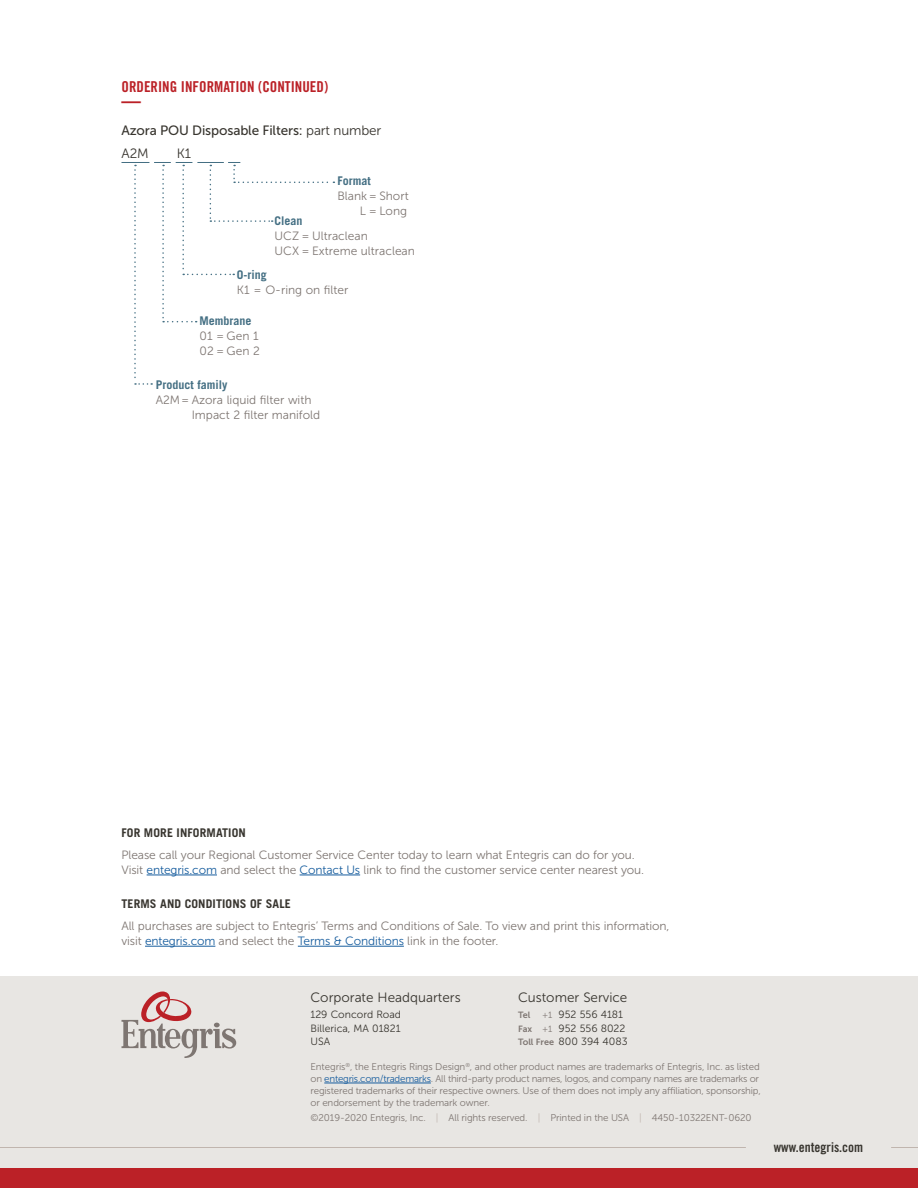
<style>
.page{position:relative;width:918px;height:1188px;background:#fff}
.page>*{position:absolute;margin:0;border:0;box-sizing:border-box;transform-origin:0 0}
.t1{font:700 expanded 20.25px "Trade Gothic LT Std";color:#bb2127;scale:.96 1}
.t2{font:15px "Trade Gothic LT Std Bd Cn 20";color:#bb2127}
.t3{font:13.5px "Museo Sans 300";color:#38352f}
.t4{font:13.5px "Museo Sans 500";letter-spacing:-.01em;color:#38352f}
.t5{font:13.5px "Trade Gothic LT Std Bd Cn 20";color:#38352f}
.t6{font:12px/15px "Museo Sans 300";letter-spacing:-.01em;color:#7e7672}
.t7{font:700 12px "Trade Gothic LT Std";letter-spacing:.01em;color:#38352f}
.t8{font:700 12px "Trade Gothic LT Std";color:#446f83}
.t9{font:10.5px/13.5px "Museo Sans 300";color:#38352f;text-align:justify}
.t10{font:9.75px/12px "Museo Sans 300";letter-spacing:-.015em;color:#7e7672}
.t11{font:9px "Museo Sans 700";color:#7e7672}
.s1{font-family:"Museo Sans 300"}
.s2{color:#175d9e}
.s3{font-size:9px;color:#7e7672}
.s4{font-family:"Museo Sans 700";font-size:9px;color:#7e7672}
.s5{color:#c0b5ae}
</style>
<div class="page">
<div style="left:0;top:976px;width:918px;height:212px;background:#e8e6e3"></div>
<div style="left:0;top:1168px;width:918px;height:20px;background:#bb2127"></div>
<hr style="left:147px;top:875px;width:70px;height:1px;background:#175d9e">
<hr style="left:300px;top:875px;width:60px;height:1px;background:#175d9e">
<hr style="left:145px;top:946px;width:70px;height:1px;background:#175d9e">
<hr style="left:298px;top:946px;width:106px;height:1px;background:#175d9e">
<svg style="left:891px;top:1147px;width:27px;height:1px"></svg>
<hr style="left:0;top:1147px;width:746px;height:1px;background:#c0b5ae">
<svg style="left:122px;top:992px;width:114px;height:66px"></svg>
<hr style="left:324px;top:1083px;width:107px;height:1px;background:#175d9e">
<svg style="left:122px;top:162px;width:212px;height:223px"></svg>
<p class="t2" style="left:122px;top:77px;width:208px">ORDERING INFORMATION (CONTINUED)</p>
<h1 class="t1" style="left:122px;top:88px;width:22px">—</h1>
<p class="t4" style="left:122px;top:123px;width:261px">Azora POU Disposable Filters: <span class="s1">part number</span></p>
<p class="t3" style="left:122px;top:146px;width:29px">A2M</p>
<p class="t3" style="left:177px;top:146px;width:16px">K1</p>
<p class="t8" style="left:337px;top:173px;width:35px">Format</p>
<p class="t6" style="left:337px;top:189px;width:73px;text-align:right">Blank= Short<br>L = Long</p>
<p class="t8" style="left:275px;top:214px;width:30px">Clean</p>
<p class="t6" style="left:275px;top:229px;width:142px">UCZ = Ultraclean<br>UCX = Extreme ultraclean</p>
<p class="t8" style="left:237px;top:267px;width:31px">O-ring</p>
<p class="t6" style="left:237px;top:282px;width:113px">K1 = O-ring on filter</p>
<p class="t8" style="left:200px;top:314px;width:53px">Membrane</p>
<p class="t6" style="left:200px;top:329px;width:62px">01 = Gen 1<br>02 = Gen 2</p>
<p class="t8" style="left:156px;top:377px;width:73px">Product family</p>
<p class="t6" style="left:192px;top:392px;width:130px;text-indent:-36px">A2M= Azora liquid filter with<br>Impact 2 filter manifold</p>
<p class="t7" style="left:122px;top:825px;width:126px">FOR MORE INFORMATION</p>
<p class="t6" style="left:122px;top:847px;width:524px">Please call your Regional Customer Service Center today to learn what Entegris can do for you.<br>Visit <span class="s2">entegris.com</span> and select the <span class="s2">Contact Us</span> link to find the customer service center nearest you.</p>
<p class="t7" style="left:122px;top:897px;width:171px">TERMS AND CONDITIONS OF SALE</p>
<p class="t6" style="left:122px;top:918px;width:549px">All purchases are subject to Entegris’ Terms and Conditions of Sale. To view and print this information, visit <span class="s2">entegris.com</span> and select the <span class="s2">Terms &amp; Conditions</span> link in the footer.</p>
<p class="t3" style="left:310px;top:990px;width:152px">Corporate Headquarters</p>
<p class="t3" style="left:518px;top:990px;width:111px">Customer Service</p>
<p class="t9" style="left:310px;top:1008px;width:92px">129 Concord Road Billerica, MA 01821<br>USA</p>
<p class="t11" style="left:518px;top:1010px;width:14px">Tel</p>
<p class="t9" style="left:518px;top:1008px;width:111px;text-align:left;text-indent:24px"><span class="s3">+1</span> 952 556 4181<br><span class="s4">Fax</span> <span class="s3">+1</span> 952 556 8022<br><span class="s4">Toll Free</span> 800 394 4083</p>
<p class="t10" style="left:310px;top:1061px;width:452px">Entegris<sup>®</sup>, the Entegris Rings Design<sup>®</sup>, and other product names are trademarks of Entegris, Inc. as listed on <span class="s2">entegris.com/trademarks</span>. All third-party product names, logos, and company names are trademarks or registered trademarks of their respective owners. Use of them does not imply any affiliation, sponsorship, or endorsement by the trademark owner.</p>
<p class="t10" style="left:310px;top:1112px;width:443px">©2019-2020 Entegris, Inc. <span class="s5">|</span> All rights reserved. <span class="s5">|</span> Printed in the USA <span class="s5">|</span> 4450-10322ENT-0620</p>
<p class="t5" style="left:774px;top:1139px;width:91px">www.entegris.com</p>
</div>
